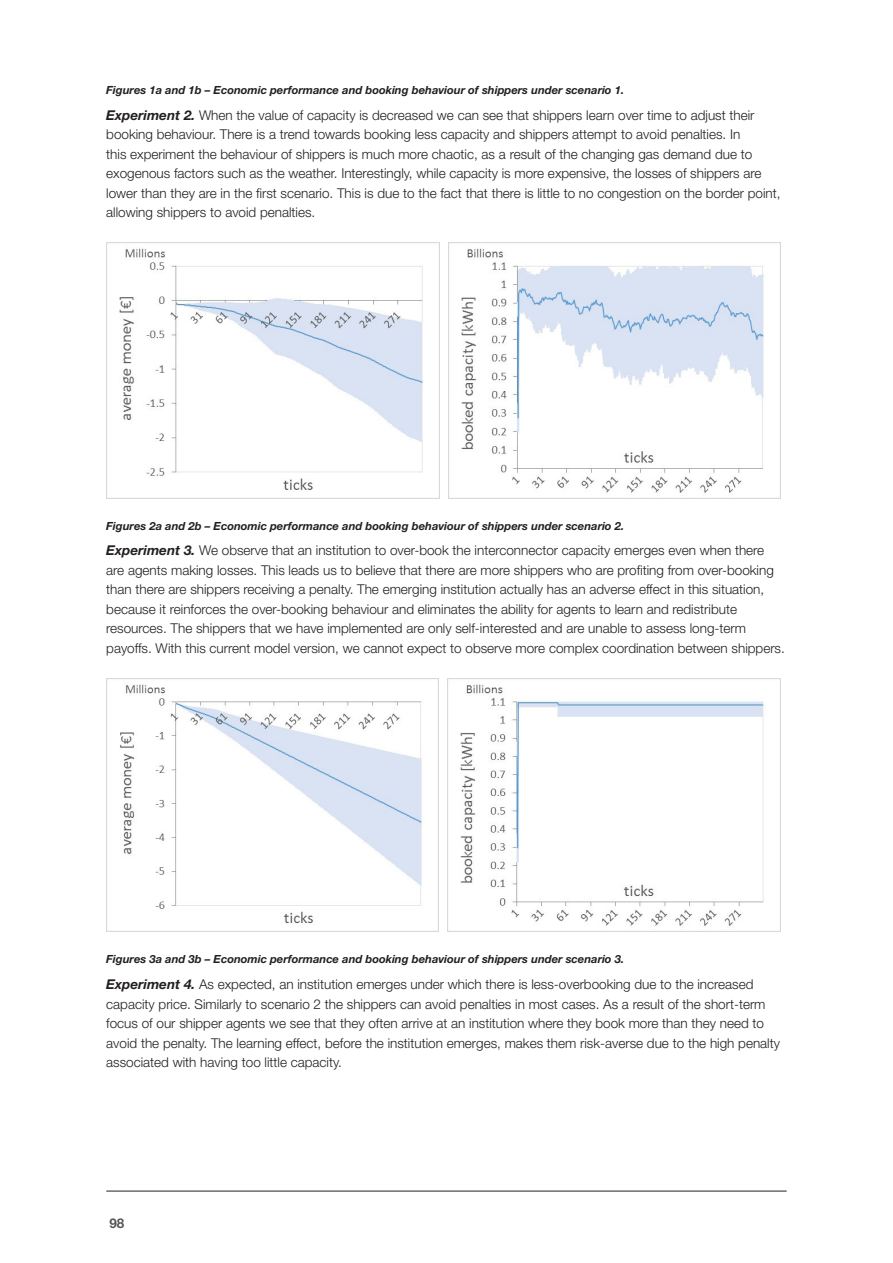
<style>
.page{position:relative;width:893px;height:1263px;background:#fff}
.page>*{position:absolute;margin:0;border:0;box-sizing:border-box;transform-origin:0 0}
.t1{font:300 13.5px/19.5px "Helvetica Neue";color:#231f20}
.t2{font:700 13.5px "Helvetica Neue";color:#57585a}
.t3{font:italic 700 11.25px "Helvetica Neue";color:#231f20}
.s1{font-weight:700;font-style:italic}
</style>
<div class="page">
<hr style="left:106px;top:1191px;width:681px;height:1px;background:#231f20">
<img style="left:106px;top:243px;width:333px;height:255px">
<img style="left:448px;top:243px;width:333px;height:255px">
<img style="left:106px;top:679px;width:333px;height:253px">
<img style="left:448px;top:679px;width:333px;height:253px">
<p class="t3" style="left:106px;top:83px;width:519px">Figures 1a and 1b – Economic performance and booking behaviour of shippers under scenario 1.</p>
<p class="t1" style="left:106px;top:105px;width:676px"><span class="s1">Experiment 2.</span> When the value of capacity is decreased we can see that shippers learn over time to adjust their booking behaviour. There is a trend towards booking less capacity and shippers attempt to avoid penalties. In<br>this experiment the behaviour of shippers is much more chaotic, as a result of the changing gas demand due to exogenous factors such as the weather. Interestingly, while capacity is more expensive, the losses of shippers are lower than they are in the first scenario. This is due to the fact that there is little to no congestion on the border point, allowing shippers to avoid penalties.</p>
<p class="t3" style="left:106px;top:519px;width:519px">Figures 2a and 2b – Economic performance and booking behaviour of shippers under scenario 2.</p>
<p class="t1" style="left:106px;top:541px;width:680px"><span class="s1">Experiment 3.</span> We observe that an institution to over-book the interconnector capacity emerges even when there are agents making losses. This leads us to believe that there are more shippers who are profiting from over-booking than there are shippers receiving a penalty. The emerging institution actually has an adverse effect in this situation, because it reinforces the over-booking behaviour and eliminates the ability for agents to learn and redistribute resources. The shippers that we have implemented are only self-interested and are unable to assess long-term payoffs. With this current model version, we cannot expect to observe more complex coordination between shippers.</p>
<p class="t3" style="left:106px;top:952px;width:519px">Figures 3a and 3b – Economic performance and booking behaviour of shippers under scenario 3.</p>
<p class="t1" style="left:106px;top:974px;width:675px"><span class="s1">Experiment 4.</span> As expected, an institution emerges under which there is less-overbooking due to the increased capacity price. Similarly to scenario 2 the shippers can avoid penalties in most cases. As a result of the short-term focus of our shipper agents we see that they often arrive at an institution where they book more than they need to avoid the penalty. The learning effect, before the institution emerges, makes them risk-averse due to the high penalty associated with having too little capacity.</p>
<p class="t2" style="left:109px;top:1215px;width:17px">98</p>
</div>
